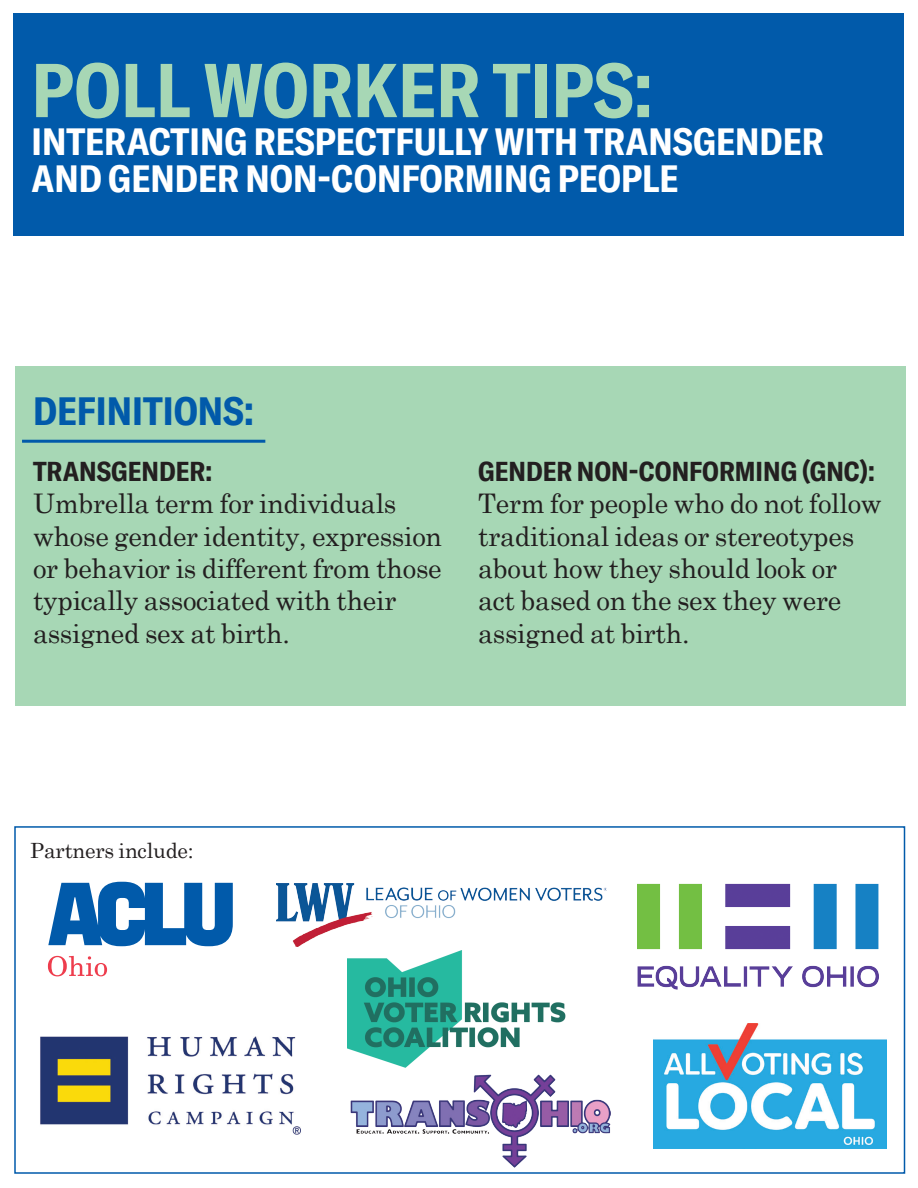
<style>
.page{position:relative;width:918px;height:1188px;background:#fff}
.page>*{position:absolute;margin:0;border:0;box-sizing:border-box;transform-origin:0 0}
.t1{font:700 condensed 75px "GT America";color:#a7d7b5}
.t2{font:700 condensed 39px "GT America";color:#015aaa}
.t3{font:700 condensed 37.5px/37.5px "GT America";color:#fff}
.t4{font:27px/32.4px "Century Schoolbook";letter-spacing:-.01em;color:#231f20}
.t5{font:21px "Century Schoolbook";letter-spacing:-.01em;color:#231f20}
.s1{font-family:"GT America";font-weight:700;font-stretch:condensed}
</style>
<div class="page">
<div style="left:14px;top:826px;width:891px;height:348px;border:2px solid #015aaa"></div>
<div style="left:14px;top:14px;width:890px;height:222px;background:#015aaa"></div>
<div style="left:15px;top:367px;width:890px;height:67px;background:#a7d7b5"></div>
<div style="left:15px;top:432px;width:890px;height:274px;background:#a7d7b5"></div>
<hr style="left:22px;top:440px;width:243px;height:3px;background:#015aaa">
<img style="left:351px;top:1075px;width:259px;height:92px">
<img style="left:277px;top:883px;width:330px;height:63px">
<img style="left:40px;top:1036px;width:261px;height:99px">
<img style="left:654px;top:1024px;width:232px;height:124px">
<img style="left:638px;top:883px;width:241px;height:107px">
<svg style="left:48px;top:956px;width:59px;height:20px"></svg>
<svg style="left:48px;top:882px;width:185px;height:64px"></svg>
<img style="left:348px;top:951px;width:218px;height:116px">
<p class="t1" style="left:32px;top:45px;width:623px">POLL WORKER TIPS:</p>
<p class="t3" style="left:32px;top:122px;width:794px">INTERACTING RESPECTFULLY WITH TRANSGENDER<br>AND GENDER NON-CONFORMING PEOPLE</p>
<p class="t2" style="left:33px;top:387px;width:222px">DEFINITIONS:</p>
<p class="t4" style="left:33px;top:453px;width:411px"><span class="s1">TRANSGENDER:<br></span>Umbrella term for individuals whose gender identity, expression or behavior is different from those typically associated with their assigned sex at birth.</p>
<p class="t4" style="left:478px;top:453px;width:405px"><span class="s1">GENDER NON-CONFORMING (GNC):<br></span>Term for people who do not follow traditional ideas or stereotypes about how they should look or<br>act based on the sex they were assigned at birth.</p>
<p class="t5" style="left:30px;top:833px;width:165px">Partners include:</p>
</div>
